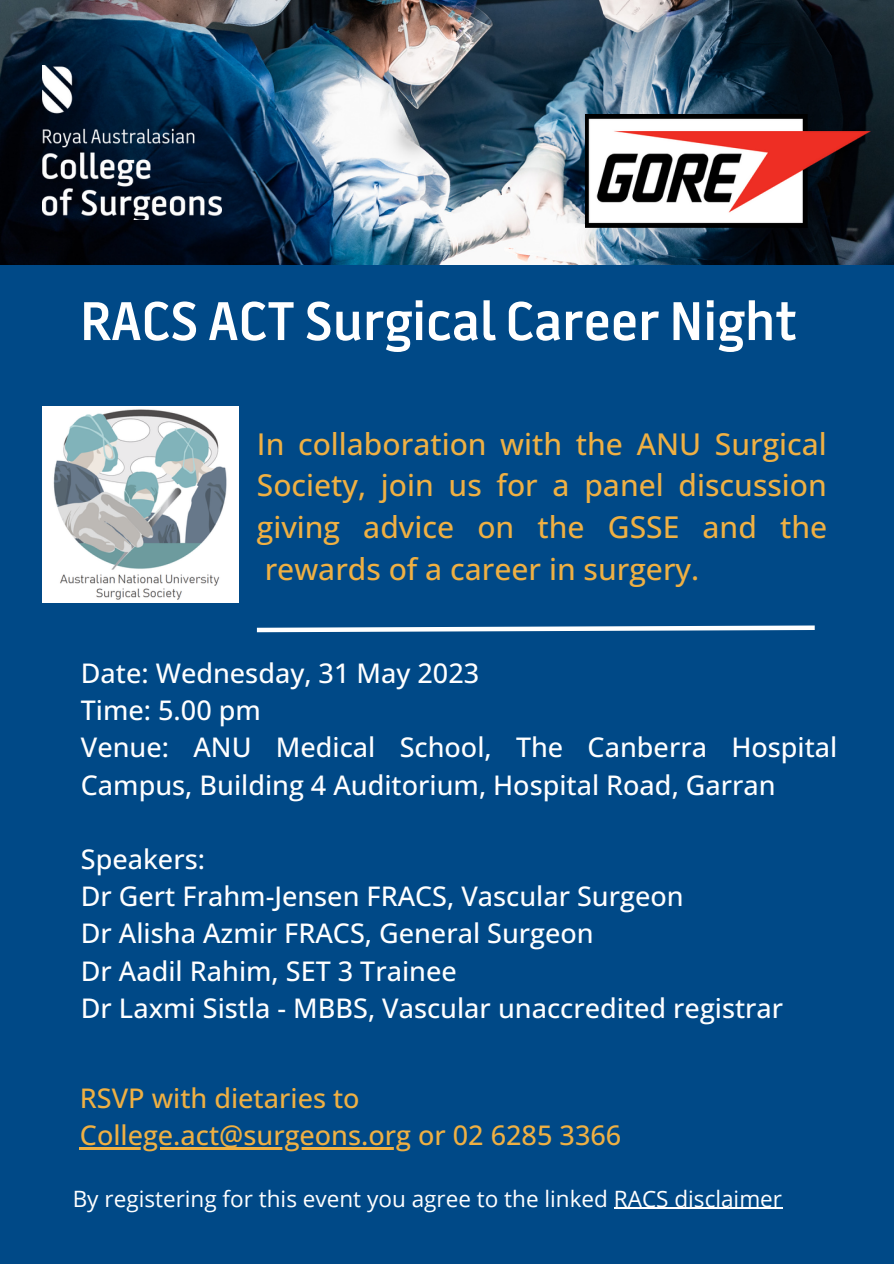
<style>
.page{position:relative;width:894px;height:1264px;background:#fff}
.page>*{position:absolute;margin:0;border:0;box-sizing:border-box;transform-origin:0 0}
.t1{font:600 54px "Battersea SANS";color:#fff}
.t2{font:500 30px/41.7px "Open Sans";color:#efb043;text-align:justify}
.t3{font:500 27px/37.2px "Open Sans";color:#fff}
.t4{font:500 27px "Open Sans";color:#efb043}
.t5{font:22.5px "Open Sans";color:#fff}
</style>
<div class="page">
<div style="left:0;top:0;width:893px;height:1263px;background:#004987"></div>
<img style="left:0;top:0;width:893px;height:265px">
<img style="left:43px;top:66px;width:179px;height:154px">
<img style="left:585px;top:114px;width:284px;height:114px">
<svg style="left:256px;top:625px;width:559px;height:8px"></svg>
<img style="left:43px;top:406px;width:196px;height:196px">
<hr style="left:80px;top:1147px;width:331px;height:2px;background:#efb043">
<hr style="left:613px;top:1207px;width:168px;height:1px;background:#fff">
<p class="t1" style="left:80px;top:299px;width:718px">RACS ACT Surgical Career Night</p>
<p class="t2" style="left:257px;top:422px;width:571px">In collaboration with the ANU Surgical Society, join us for a panel discussion giving advice on the GSSE and the rewards of a career in surgery.</p>
<p class="t3" style="left:81px;top:654px;width:400px">Date: Wednesday, 31 May 2023</p>
<p class="t3" style="left:81px;top:691px;width:181px">Time: 5.00 pm</p>
<p class="t3" style="left:81px;top:728px;width:757px">Venue: ANU Medical School, The Canberra Hospital<br>Campus, Building 4 Auditorium, Hospital Road, Garran</p>
<p class="t3" style="left:81px;top:839px;width:125px">Speakers:</p>
<p class="t3" style="left:81px;top:877px;width:604px">Dr Gert Frahm-Jensen FRACS, Vascular Surgeon</p>
<p class="t3" style="left:81px;top:914px;width:514px">Dr Alisha Azmir FRACS, General Surgeon</p>
<p class="t3" style="left:81px;top:951px;width:377px">Dr Aadil Rahim, SET 3 Trainee</p>
<p class="t3" style="left:81px;top:988px;width:703px">Dr Laxmi Sistla - MBBS, Vascular unaccredited registrar</p>
<p class="t4" style="left:80px;top:1078px;width:281px">RSVP with dietaries to</p>
<p class="t4" style="left:80px;top:1116px;width:542px">College.act@surgeons.org or 02 6285 3366</p>
<p class="t5" style="left:73px;top:1182px;width:710px">By registering for this event you agree to the linked RACS disclaimer</p>
</div>
